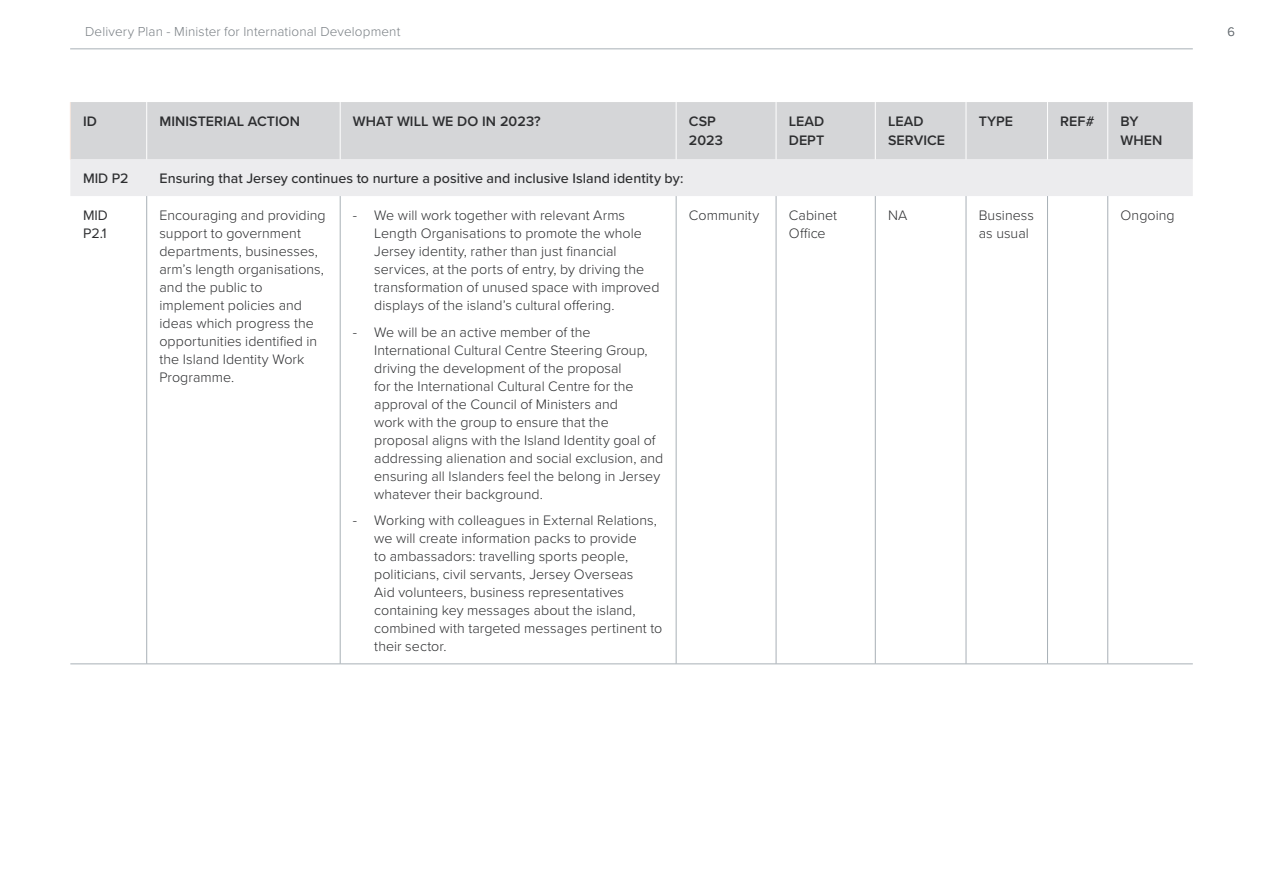
<style>
.page{position:relative;width:1263px;height:893px;background:#fff}
.page>*{position:absolute;margin:0;border:0;box-sizing:border-box;transform-origin:0 0}
.t1{font:300 14.25px/18px "Proxima Nova";color:#2d2e30}
.t2{font:500 14.25px "Proxima Nova";color:#2d2e30}
.t3{font:600 14.25px/18.8px "Proxima Nova";letter-spacing:.005em;color:#2d2e30}
.t4{font:14.25px/18px "Proxima Nova";color:#2d2e30}
.t5{font:300 13.5px "Proxima Nova";letter-spacing:.01em;color:#797f84}
.t6{font:300 12.75px "Proxima Nova";color:#6f757a}
</style>
<div class="page">
<hr style="left:70px;top:49px;width:1123px;height:1px;background:#a8b0b6">
<div style="left:71px;top:102px;width:1122px;height:57px;background:#d5d6d8"></div>
<div style="left:70px;top:159px;width:1123px;height:37px;background:#ececee"></div>
<hr style="left:70px;top:102px;width:1px;height:57px;background:#f5e4db">
<hr style="left:146px;top:196px;width:1px;height:468px;background:#a8b0b6">
<hr style="left:340px;top:196px;width:1px;height:468px;background:#a8b0b6">
<hr style="left:676px;top:196px;width:1px;height:468px;background:#a8b0b6">
<hr style="left:776px;top:196px;width:1px;height:468px;background:#a8b0b6">
<hr style="left:875px;top:196px;width:1px;height:468px;background:#a8b0b6">
<hr style="left:966px;top:196px;width:1px;height:468px;background:#a8b0b6">
<hr style="left:1047px;top:196px;width:1px;height:468px;background:#a8b0b6">
<hr style="left:1107px;top:196px;width:1px;height:468px;background:#a8b0b6">
<hr style="left:146px;top:102px;width:1px;height:57px;background:#fff">
<hr style="left:340px;top:102px;width:1px;height:57px;background:#fff">
<hr style="left:676px;top:102px;width:1px;height:57px;background:#fff">
<hr style="left:776px;top:102px;width:1px;height:57px;background:#fff">
<hr style="left:875px;top:102px;width:1px;height:57px;background:#fff">
<hr style="left:966px;top:102px;width:1px;height:57px;background:#fff">
<hr style="left:1047px;top:102px;width:1px;height:57px;background:#fff">
<hr style="left:1107px;top:102px;width:1px;height:57px;background:#fff">
<hr style="left:70px;top:664px;width:77px;height:1px;background:#a8b0b6">
<hr style="left:147px;top:664px;width:193px;height:1px;background:#a8b0b6">
<hr style="left:340px;top:664px;width:336px;height:1px;background:#a8b0b6">
<hr style="left:676px;top:664px;width:100px;height:1px;background:#a8b0b6">
<hr style="left:776px;top:664px;width:99px;height:1px;background:#a8b0b6">
<hr style="left:875px;top:664px;width:91px;height:1px;background:#a8b0b6">
<hr style="left:966px;top:664px;width:81px;height:1px;background:#a8b0b6">
<hr style="left:1047px;top:664px;width:61px;height:1px;background:#a8b0b6">
<hr style="left:1108px;top:664px;width:85px;height:1px;background:#a8b0b6">
<p class="t5" style="left:85px;top:22px;width:317px">Delivery Plan - Minister for International Development</p>
<p class="t6" style="left:1227px;top:22px;width:9px">6</p>
<p class="t3" style="left:83px;top:112px;width:15px">ID</p>
<p class="t3" style="left:159px;top:112px;width:142px">MINISTERIAL ACTION</p>
<p class="t3" style="left:353px;top:112px;width:189px">WHAT WILL WE DO IN 2023?</p>
<p class="t3" style="left:689px;top:112px;width:36px">CSP<br>2023</p>
<p class="t3" style="left:789px;top:112px;width:37px">LEAD<br>DEPT</p>
<p class="t3" style="left:888px;top:112px;width:59px">LEAD<br>SERVICE</p>
<p class="t3" style="left:979px;top:112px;width:36px">TYPE</p>
<p class="t3" style="left:1060px;top:112px;width:36px">REF#</p>
<p class="t3" style="left:1120px;top:112px;width:43px">BY<br>WHEN</p>
<p class="t2" style="left:83px;top:168px;width:47px">MID P2</p>
<p class="t2" style="left:159px;top:168px;width:525px">Ensuring that Jersey continues to nurture a positive and inclusive Island identity by:</p>
<p class="t4" style="left:83px;top:206px;width:26px">MID<br>P2.1</p>
<p class="t1" style="left:159px;top:206px;width:168px">Encouraging and providing support to government departments, businesses, arm’s length organisations, and the public to implement policies and ideas which progress the opportunities identified in the Island Identity Work<br>Programme.</p>
<p class="t1" style="left:374px;top:206px;width:287px;text-indent:-21px">- We will work together with relevant Arms Length Organisations to promote the whole Jersey identity, rather than just financial services, at the ports of entry, by driving the transformation of unused space with improved displays of the island’s cultural offering.</p>
<p class="t1" style="left:689px;top:206px;width:72px">Community</p>
<p class="t1" style="left:789px;top:206px;width:50px">Cabinet<br>Office</p>
<p class="t1" style="left:888px;top:206px;width:21px">NA</p>
<p class="t1" style="left:979px;top:206px;width:57px">Business as usual</p>
<p class="t1" style="left:1120px;top:206px;width:56px">Ongoing</p>
<p class="t1" style="left:374px;top:322px;width:291px;text-indent:-21px">- We will be an active member of the International Cultural Centre Steering Group, driving the development of the proposal<br>for the International Cultural Centre for the approval of the Council of Ministers and<br>work with the group to ensure that the proposal aligns with the Island Identity goal of addressing alienation and social exclusion, and ensuring all Islanders feel the belong in Jersey whatever their background.</p>
<p class="t1" style="left:374px;top:511px;width:290px;text-indent:-21px">- Working with colleagues in External Relations, we will create information packs to provide<br>to ambassadors: travelling sports people, politicians, civil servants, Jersey Overseas<br>Aid volunteers, business representatives containing key messages about the island, combined with targeted messages pertinent to their sector.</p>
</div>
